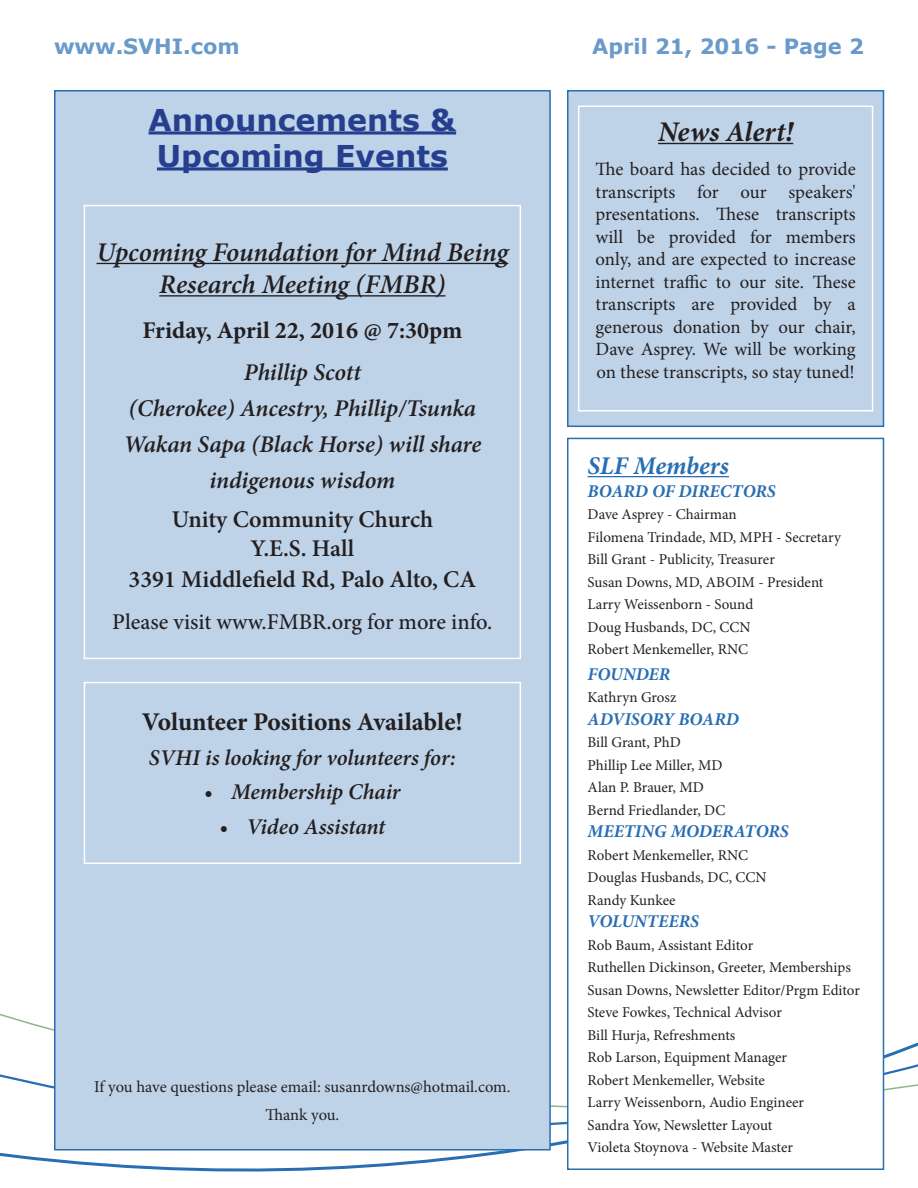
<style>
.page{position:relative;width:918px;height:1188px;background:#fff}
.page>*{position:absolute;margin:0;border:0;box-sizing:border-box;transform-origin:0 0}
.t1{font:700 30px "Verdana";color:#253f8e}
.t2{font:italic 700 28.5px "Minion Pro";letter-spacing:.005em;color:#231f20}
.t3{font:italic 600 27px/32.4px "Minion Pro";letter-spacing:-.005em;color:#231f20;text-align:center}
.t4{font:700 25.5px "Minion Pro";letter-spacing:-.005em;color:#231f20}
.Paragraph_Style_2{font:italic 700 25.5px "Minion Pro";color:#286eb3}
.t5{font:italic 600 24px/36px "Minion Pro";letter-spacing:-.005em;color:#231f20;text-align:center}
.t6{font:600 24px "Minion Pro";color:#231f20}
.t7{font:700 24px "Minion Pro";color:#231f20}
.t8{font:italic 600 22.5px "Minion Pro";letter-spacing:-.005em;color:#231f20}
.t9{font:500 22.5px "Minion Pro";letter-spacing:-.005em;color:#231f20}
.t10{font:700 21px "Verdana";color:#699aca}
.t11{font:18.75px/22.5px "Minion Pro";color:#231f20;text-align:justify}
.t12{font:italic 700 18px "Minion Pro";color:#286eb3}
.t13{font:16.5px "Minion Pro";letter-spacing:-.005em;color:#231f20}
.t14{font:15px "Minion Pro";color:#231f20}
</style>
<div class="page">
<svg style="left:0;top:734px;width:918px;height:438px"></svg>
<div style="left:55px;top:91px;width:495px;height:1059px;background:#bed3e8"></div>
<div style="left:568px;top:91px;width:316px;height:335px;background:#bed3e8"></div>
<div style="left:567px;top:90px;width:317px;height:337px;border:2px solid #286eb3"></div>
<svg style="left:149px;top:131px;width:307px;height:4px"></svg>
<svg style="left:157px;top:167px;width:291px;height:4px"></svg>
<hr style="left:658px;top:143px;width:135px;height:1px;background:#231f20">
<div style="left:578px;top:106px;width:295px;height:306px;border:2px solid #fff"></div>
<hr style="left:97px;top:263px;width:411px;height:1px;background:#231f20">
<hr style="left:159px;top:295px;width:287px;height:2px;background:#231f20">
<div style="left:84px;top:205px;width:437px;height:454px;border:2px solid #fff"></div>
<div style="left:568px;top:438px;width:316px;height:731px;background:#fff"></div>
<div style="left:567px;top:438px;width:317px;height:732px;border:2px solid #286eb3"></div>
<hr style="left:588px;top:476px;width:141px;height:1px;background:#286eb3">
<div style="left:84px;top:682px;width:437px;height:182px;border:2px solid #fff"></div>
<h3 class="t10" style="left:54px;top:31px;width:187px">www.SVHI.com</h3>
<p class="t10" style="left:592px;top:31px;width:273px">April 21, 2016 - Page 2</p>
<p class="t1" style="left:149px;top:99px;width:309px">Announcements &amp;</p>
<p class="t1" style="left:157px;top:135px;width:292px">Upcoming Events</p>
<p class="t3" style="left:97px;top:236px;width:413px">Upcoming Foundation for Mind Being<br>Research Meeting (FMBR)</p>
<p class="t7" style="left:143px;top:314px;width:321px">Friday, April 22, 2016 @ 7:30pm</p>
<p class="t5" style="left:244px;top:354px;width:119px">Phillip Scott</p>
<p class="t5" style="left:123px;top:390px;width:359px">(Cherokee) Ancestry, Phillip/Tsunka<br>Wakan Sapa (Black Horse) will share indigenous wisdom</p>
<p class="t6" style="left:172px;top:503px;width:263px">Unity Community Church</p>
<p class="t6" style="left:251px;top:532px;width:105px">Y.E.S. Hall</p>
<p class="t6" style="left:129px;top:562px;width:349px">3391 Middlefield Rd, Palo Alto, CA</p>
<p class="t9" style="left:112px;top:606px;width:382px">Please visit www.FMBR.org for more info.</p>
<p class="t4" style="left:142px;top:704px;width:322px">Volunteer Positions Available!</p>
<p class="t8" style="left:149px;top:742px;width:308px">SVHI is looking for volunteers for:</p>
<p class="t8" style="left:204px;top:776px;width:198px">• Membership Chair</p>
<p class="t8" style="left:219px;top:811px;width:168px">• Video Assistant</p>
<p class="t13" style="left:94px;top:1076px;width:418px">If you have questions please email: susanrdowns@hotmail.com.</p>
<p class="t13" style="left:265px;top:1104px;width:75px">Thank you.</p>
<p class="t2" style="left:658px;top:111px;width:137px">News Alert!</p>
<p class="t11" style="left:596px;top:158px;width:262px">The board has decided to provide transcripts for our speakers' presentations. These transcripts will be provided for members only, and are expected to increase internet traffic to our site. These transcripts are provided by a generous donation by our chair, Dave Asprey. We will be working on these transcripts, so stay tuned!</p>
<p class="Paragraph_Style_2" style="left:588px;top:448px;width:143px">SLF Members</p>
<p class="t12" style="left:588px;top:478px;width:190px">BOARD OF DIRECTORS</p>
<p class="t14" style="left:588px;top:504px;width:151px">Dave Asprey - Chairman</p>
<p class="t14" style="left:588px;top:527px;width:255px">Filomena Trindade, MD, MPH - Secretary</p>
<p class="t14" style="left:588px;top:549px;width:189px">Bill Grant - Publicity, Treasurer</p>
<p class="t14" style="left:588px;top:572px;width:237px">Susan Downs, MD, ABOIM - President</p>
<p class="t14" style="left:588px;top:594px;width:167px">Larry Weissenborn - Sound</p>
<p class="t14" style="left:588px;top:617px;width:165px">Doug Husbands, DC, CCN</p>
<p class="t14" style="left:588px;top:639px;width:162px">Robert Menkemeller, RNC</p>
<p class="t12" style="left:588px;top:661px;width:84px">FOUNDER</p>
<p class="t14" style="left:588px;top:687px;width:90px">Kathryn Grosz</p>
<p class="t12" style="left:588px;top:706px;width:153px">ADVISORY BOARD</p>
<p class="t14" style="left:588px;top:732px;width:95px">Bill Grant, PhD</p>
<p class="t14" style="left:588px;top:755px;width:136px">Phillip Lee Miller, MD</p>
<p class="t14" style="left:588px;top:777px;width:118px">Alan P. Brauer, MD</p>
<p class="t14" style="left:588px;top:800px;width:139px">Bernd Friedlander, DC</p>
<p class="t12" style="left:588px;top:819px;width:203px">MEETING MODERATORS</p>
<p class="t14" style="left:588px;top:845px;width:162px">Robert Menkemeller, RNC</p>
<p class="t14" style="left:588px;top:867px;width:181px">Douglas Husbands, DC, CCN</p>
<p class="t14" style="left:588px;top:890px;width:90px">Randy Kunkee</p>
<p class="t12" style="left:588px;top:909px;width:113px">VOLUNTEERS</p>
<p class="t14" style="left:588px;top:935px;width:167px">Rob Baum, Assistant Editor</p>
<p class="t14" style="left:588px;top:957px;width:265px">Ruthellen Dickinson, Greeter, Memberships</p>
<p class="t14" style="left:588px;top:980px;width:274px">Susan Downs, Newsletter Editor/Prgm Editor</p>
<p class="t14" style="left:588px;top:1002px;width:196px">Steve Fowkes, Technical Advisor</p>
<p class="t14" style="left:588px;top:1025px;width:149px">Bill Hurja, Refreshments</p>
<p class="t14" style="left:588px;top:1047px;width:201px">Rob Larson, Equipment Manager</p>
<p class="t14" style="left:588px;top:1070px;width:179px">Robert Menkemeller, Website</p>
<p class="t14" style="left:588px;top:1092px;width:218px">Larry Weissenborn, Audio Engineer</p>
<p class="t14" style="left:588px;top:1115px;width:186px">Sandra Yow, Newsletter Layout</p>
<p class="t14" style="left:588px;top:1137px;width:207px">Violeta Stoynova - Website Master</p>
</div>
